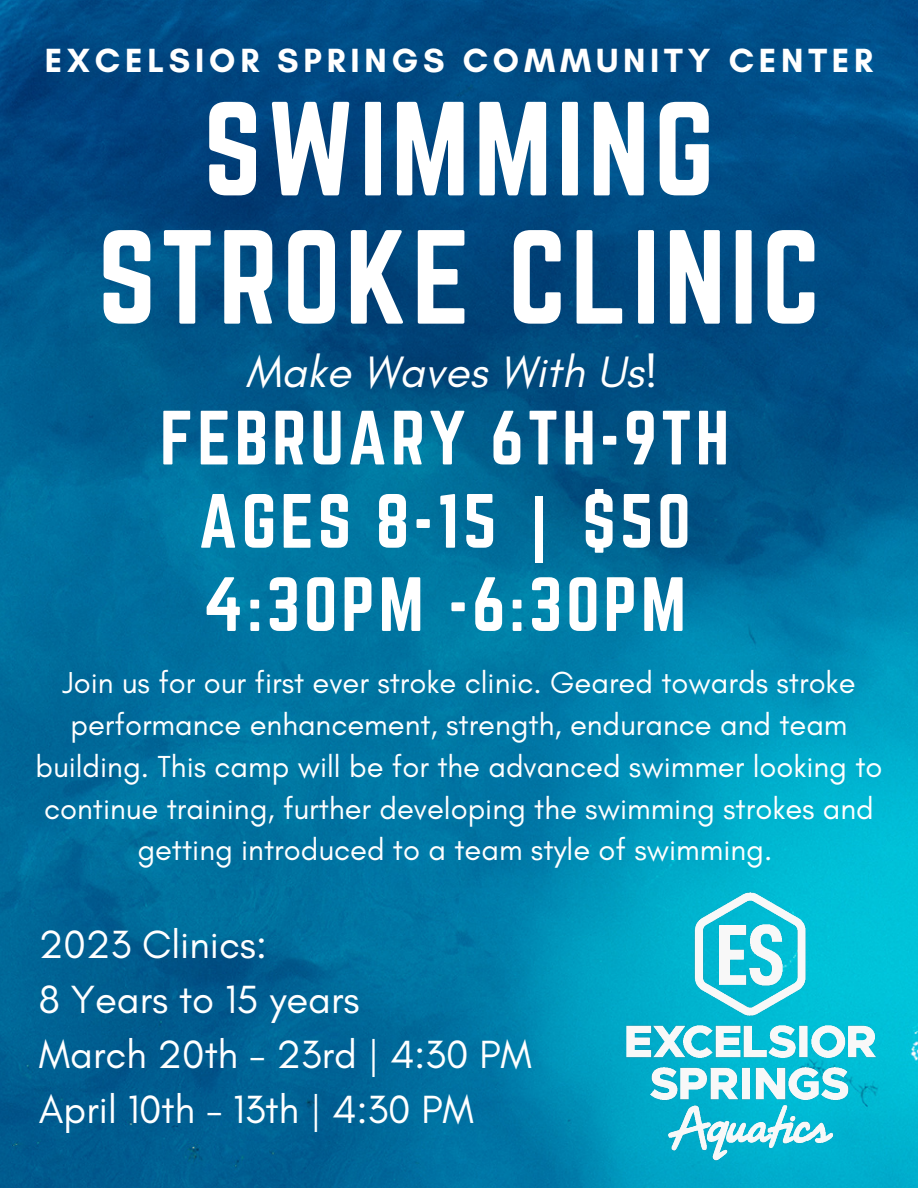
<style>
.page{position:relative;width:918px;height:1188px;background:#fff}
.page>*{position:absolute;margin:0;border:0;box-sizing:border-box;transform-origin:0 0}
.t1{font:117px/128.2px "Norwester";letter-spacing:.035em;color:#fff;text-align:center}
.t2{font:67.2px/83.2px "Norwester";letter-spacing:.055em;color:#fff;text-align:center}
.t3{font:italic 44.85px "Glacial Indifference";letter-spacing:.01em;color:#fff}
.t4{font:40.05px/55.2px "Glacial Indifference";color:#fff}
.t5{font:700 34.2px "Glacial Indifference";letter-spacing:.14em;color:#fff}
.t6{font:30.9px/41.7px "Glacial Indifference";color:#fff;text-align:center}
.s1{font-family:"Noto Sans";font-weight:700}
</style>
<div class="page">
<img style="left:0;top:0;width:918px;height:1188px">
<img style="left:627px;top:893px;width:248px;height:268px">
<p class="t5" style="left:45px;top:40px;width:830px">EXCELSIOR SPRINGS COMMUNITY CENTER</p>
<h1 class="t1" style="left:98px;top:84px;width:724px">SWIMMING<br>STROKE CLINIC</h1>
<h3 class="t3" style="left:246px;top:344px;width:414px">Make Waves With Us!</h3>
<h2 class="t2" style="left:160px;top:396px;width:571px">FEBRUARY 6TH-9TH<br>AGES 8-15 <span class="s1">|</span> $50<br>4:30PM -6:30PM</h2>
<p class="t6" style="left:35px;top:662px;width:849px">Join us for our first ever stroke clinic. Geared towards stroke performance enhancement, strength, endurance and team building. This camp will be for the advanced swimmer looking to continue training, further developing the swimming strokes and getting introduced to a team style of swimming.</p>
<p class="t4" style="left:39px;top:916px;width:495px">2023 Clinics:<br>8 Years to 15 years<br>March 20th - 23rd | 4:30 PM<br>April 10th - 13th | 4:30 PM</p>
</div>
